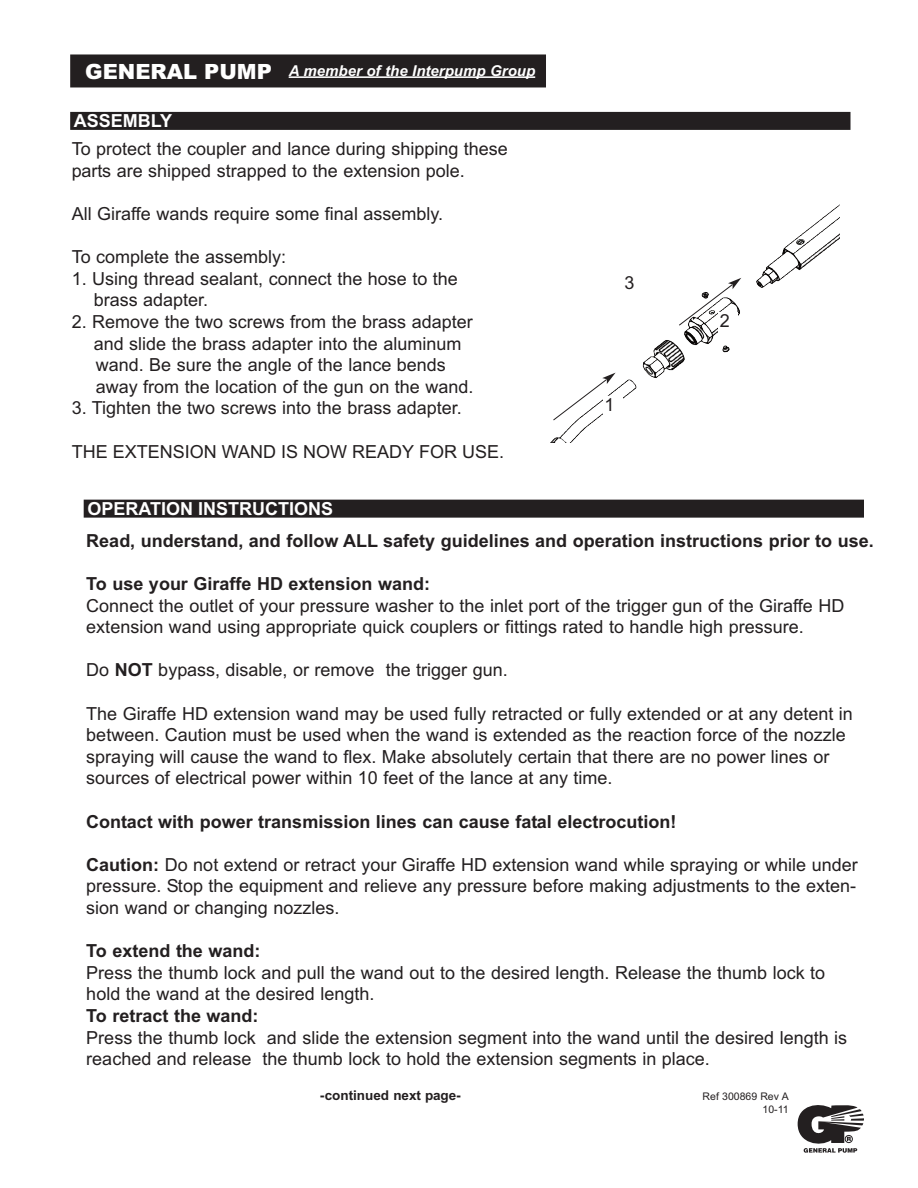
<style>
.page{position:relative;width:918px;height:1188px;background:#fff}
.page>*{position:absolute;margin:0;border:0;box-sizing:border-box;transform-origin:0 0}
.t1{font:18px/21.6px "Arial";color:#231f20}
.t2{font:700 18px "Arial";color:#231f20}
.t3{font:700 18px "Arial";color:#fff}
.t4{font:italic 700 15px "Arial";color:#fff}
.t5{font:700 13.5px "Arial";color:#231f20}
.t6{font:10.5px/12.6px "Arial";color:#231f20;text-align:right}
.s1{font-weight:900;font-style:normal;font-size:21px}
.s2{font-weight:700}
</style>
<div class="page">
<div style="left:70px;top:54px;width:476px;height:33px;background:#231f20"></div>
<hr style="left:289px;top:76px;width:246px;height:2px;background:#fff">
<div style="left:70px;top:112px;width:781px;height:18px;background:#231f20"></div>
<div style="left:84px;top:500px;width:780px;height:18px;background:#231f20"></div>
<svg style="left:798px;top:1105px;width:66px;height:48px"></svg>
<img style="left:756px;top:204px;width:84px;height:84px">
<svg style="left:553px;top:373px;width:63px;height:47px"></svg>
<div style="left:603px;top:396px;width:19px;height:21px;background:#fff"></div>
<svg style="left:679px;top:278px;width:62px;height:47px"></svg>
<div style="left:718px;top:312px;width:20px;height:21px;background:#fff"></div>
<p class="t4" style="left:85px;top:62px;width:451px"><span class="s1">GENERAL PUMP</span> A member of the Interpump Group</p>
<p class="t3" style="left:74px;top:110px;width:100px">ASSEMBLY</p>
<p class="t1" style="left:72px;top:138px;width:438px">To protect the coupler and lance during shipping these parts are shipped strapped to the extension pole.</p>
<p class="t1" style="left:72px;top:203px;width:373px">All Giraffe wands require some final assembly.</p>
<p class="t1" style="left:72px;top:246px;width:216px">To complete the assembly:</p>
<p class="t1" style="left:94px;top:268px;width:366px;text-indent:-22px">1. Using thread sealant, connect the hose to the brass adapter.</p>
<p class="t1" style="left:94px;top:311px;width:381px;text-indent:-22px">2. Remove the two screws from the brass adapter and slide the brass adapter into the aluminum wand. Be sure the angle of the lance bends away from the location of the gun on the wand.</p>
<p class="t1" style="left:72px;top:397px;width:392px">3. Tighten the two screws into the brass adapter.</p>
<p class="t1" style="left:72px;top:441px;width:434px">THE EXTENSION WAND IS NOW READY FOR USE.</p>
<p class="t1" style="left:625px;top:272px;width:12px">3</p>
<p class="t1" style="left:604px;top:394px;width:12px">1</p>
<p class="t1" style="left:720px;top:310px;width:12px">2</p>
<p class="t3" style="left:87px;top:498px;width:247px">OPERATION INSTRUCTIONS</p>
<p class="t2" style="left:86px;top:530px;width:789px">Read, understand, and follow ALL safety guidelines and operation instructions prior to use.</p>
<p class="t2" style="left:86px;top:573px;width:345px">To use your Giraffe HD extension wand:</p>
<p class="t1" style="left:86px;top:595px;width:760px">Connect the outlet of your pressure washer to the inlet port of the trigger gun of the Giraffe HD extension wand using appropriate quick couplers or fittings rated to handle high pressure.</p>
<p class="t1" style="left:86px;top:659px;width:423px">Do <span class="s2">NOT</span> bypass, disable, or remove the trigger gun.</p>
<p class="t1" style="left:86px;top:703px;width:768px">The Giraffe HD extension wand may be used fully retracted or fully extended or at any detent in between. Caution must be used when the wand is extended as the reaction force of the nozzle spraying will cause the wand to flex. Make absolutely certain that there are no power lines or sources of electrical power within 10 feet of the lance at any time.</p>
<p class="t2" style="left:86px;top:811px;width:592px">Contact with power transmission lines can cause fatal electrocution!</p>
<p class="t1" style="left:86px;top:854px;width:773px;text-align:justify"><span class="s2">Caution:</span> Do not extend or retract your Giraffe HD extension wand while spraying or while under pressure. Stop the equipment and relieve any pressure before making adjustments to the exten&shy;sion wand or changing nozzles.</p>
<p class="t2" style="left:86px;top:940px;width:176px">To extend the wand:</p>
<p class="t1" style="left:86px;top:962px;width:740px">Press the thumb lock and pull the wand out to the desired length. Release the thumb lock to hold the wand at the desired length.</p>
<p class="t2" style="left:86px;top:1005px;width:174px">To retract the wand:</p>
<p class="t1" style="left:86px;top:1027px;width:762px">Press the thumb lock and slide the extension segment into the wand until the desired length is reached and release the thumb lock to hold the extension segments in place.</p>
<p class="t5" style="left:320px;top:1087px;width:142px">-continued next page-</p>
<p class="t6" style="left:703px;top:1090px;width:88px">Ref 300869 Rev A<br>10-11</p>
</div>
